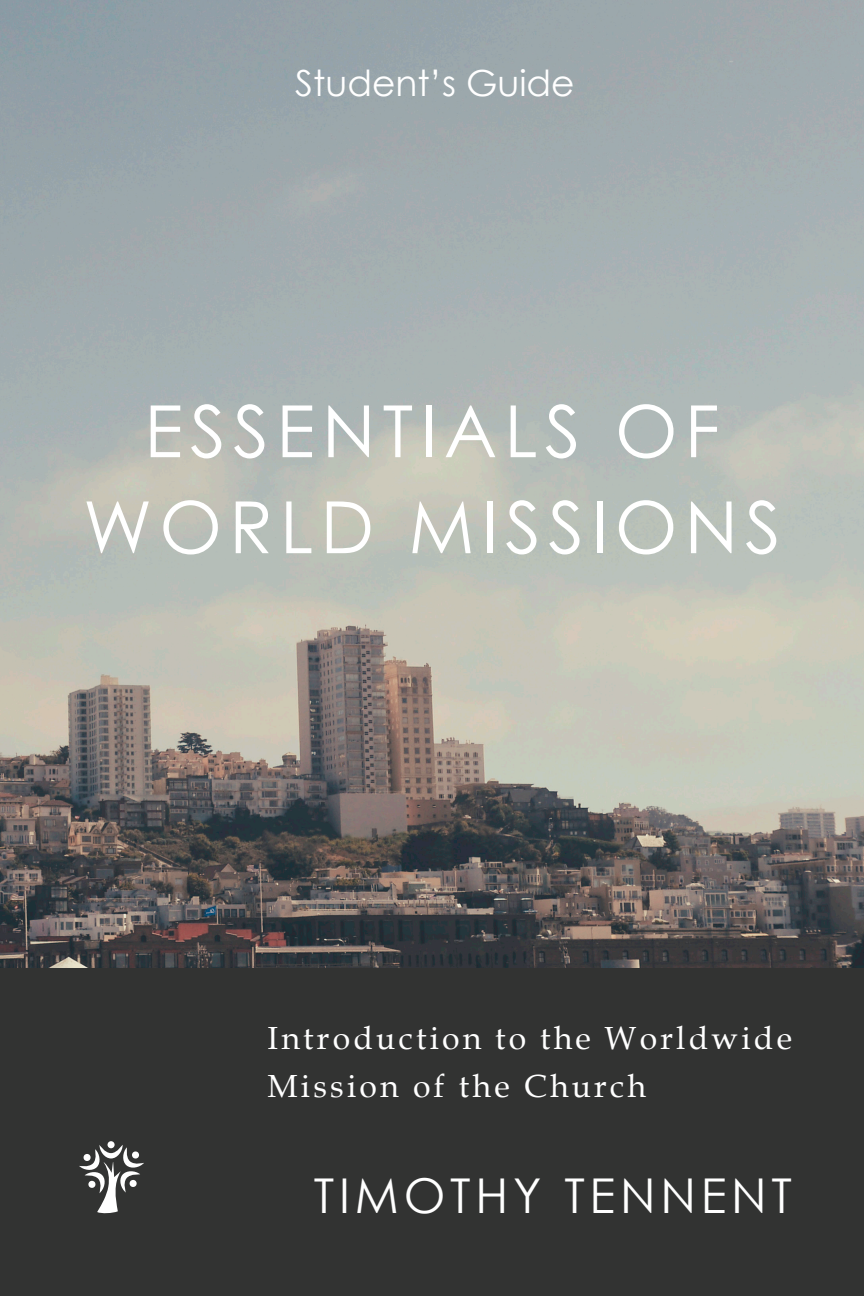
<style>
.page{position:relative;width:864px;height:1296px;background:#fff}
.page>*{position:absolute;margin:0;border:0;box-sizing:border-box;transform-origin:0 0}
.t1{font:72px/96px "Century Gothic";letter-spacing:.1em;color:#fff;text-align:center}
.t2{font:48px "Century Gothic";letter-spacing:.1em;color:#fff}
.t3{font:36px "Century Gothic";color:#fff}
.t4{font:32px/48px "Book Antiqua";letter-spacing:.1em;color:#fff}
</style>
<div class="page">
<img style="left:0;top:0;width:864px;height:968px">
<div style="left:0;top:968px;width:864px;height:328px;background:#323332"></div>
<div style="left:108px;top:1141px;width:7px;height:7px;background:#fff;border-radius:50%"></div>
<svg style="left:79px;top:1144px;width:65px;height:69px"></svg>
<p class="t3" style="left:295px;top:58px;width:281px">Student’s Guide</p>
<h1 class="t1" style="left:83px;top:382px;width:699px">ESSENTIALS OF<br>WORLD MISSIONS</h1>
<p class="t4" style="left:267px;top:1013px;width:526px">Introduction to the Worldwide<br>Mission of the Church</p>
<h2 class="t2" style="left:314px;top:1162px;width:480px">TIMOTHY TENNENT</h2>
</div>
